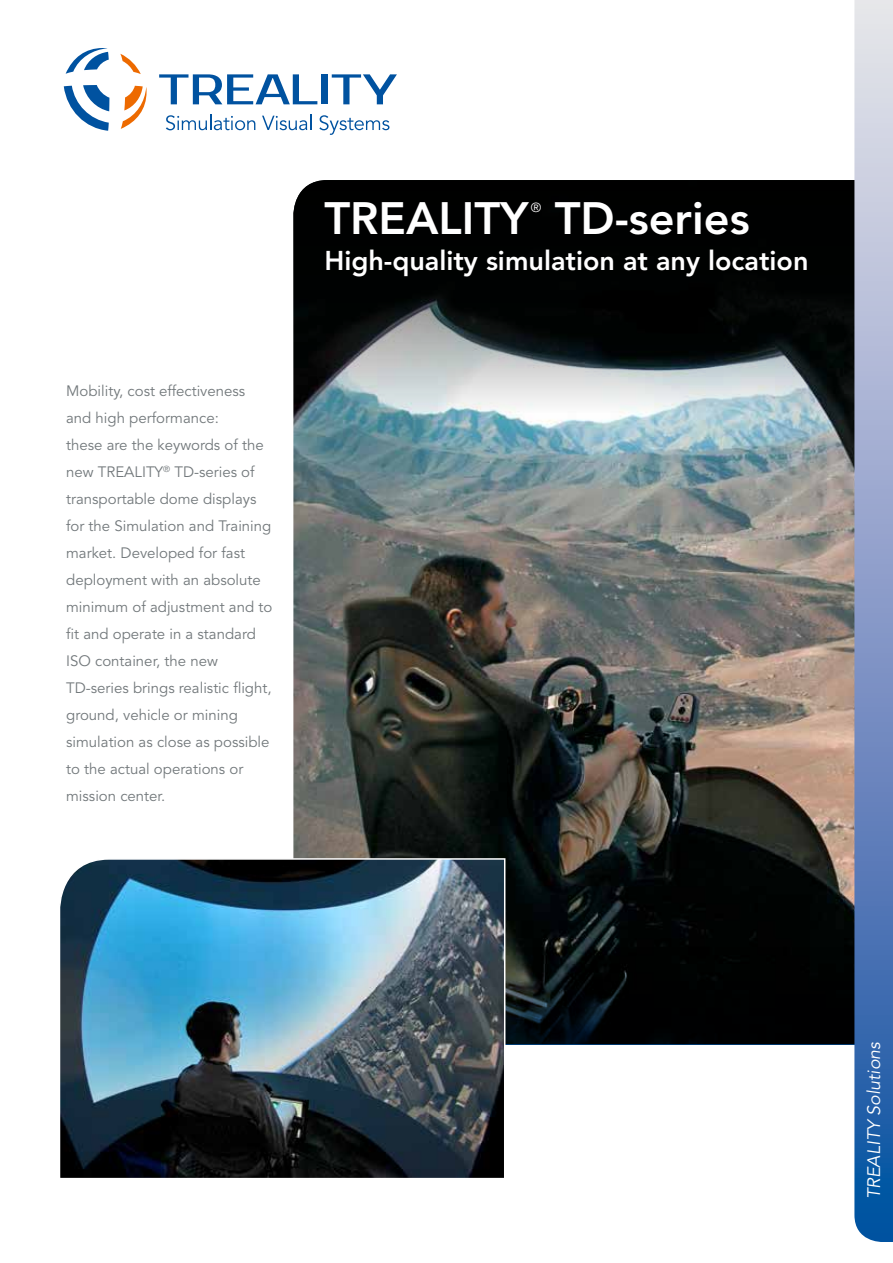
<style>
.page{position:relative;width:893px;height:1263px;background:#fff}
.page>*{position:absolute;margin:0;border:0;box-sizing:border-box;transform-origin:0 0}
.t1{font:800 45px "Avenir LT Std";color:#fff}
.t2{font:800 27px "Avenir LT Std";color:#fff}
.t3{font:italic 18px "Avenir LT Std";letter-spacing:-.005em;color:#fff}
.t4{font:15px/27px "Avenir LT Std";color:#72787b}
.t5{font:13.05px "Avenir LT Std";color:#fff}
</style>
<div class="page">
<img style="left:293px;top:414px;width:561px;height:533px">
<svg style="left:293px;top:180px;width:561px;height:234px;fill:#000202"></svg>
<svg style="left:506px;top:947px;width:348px;height:97px;fill:#000101"></svg>
<img style="left:60px;top:857px;width:446px;height:321px">
<svg style="left:854px;top:0;width:39px;height:1242px"></svg>
<svg style="left:159px;top:74px;width:158px;height:30px"></svg>
<div style="left:322px;top:74px;width:6px;height:30px;background:#0052a0"></div>
<svg style="left:332px;top:74px;width:65px;height:30px"></svg>
<svg style="left:64px;top:48px;width:45px;height:83px"></svg>
<svg style="left:120px;top:54px;width:27px;height:75px"></svg>
<svg style="left:166px;top:115px;width:89px;height:15px"></svg>
<svg style="left:262px;top:115px;width:49px;height:15px"></svg>
<svg style="left:319px;top:115px;width:70px;height:20px"></svg>
<p class="t4" style="left:66px;top:378px;width:208px">Mobility, cost effectiveness and high performance:<br>these are the keywords of the new TREALITY<sup>®</sup> TD-series of transportable dome displays for the Simulation and Training market. Developed for fast deployment with an absolute minimum of adjustment and to fit and operate in a standard<br>ISO container, the new<br>TD-series brings realistic flight, ground, vehicle or mining simulation as close as possible to the actual operations or mission center.</p>
<h1 class="t1" style="left:324px;top:192px;width:206px">TREALITY</h1>
<p class="t5" style="left:531px;top:200px;width:12px">®</p>
<h1 class="t1" style="left:555px;top:192px;width:196px">TD-series</h1>
<h2 class="t2" style="left:324px;top:245px;width:486px">High-quality simulation at any location</h2>
<p class="t3" style="left:863px;top:1199px;width:159px;rotate:-90deg">TREALITY Solutions</p>
</div>
